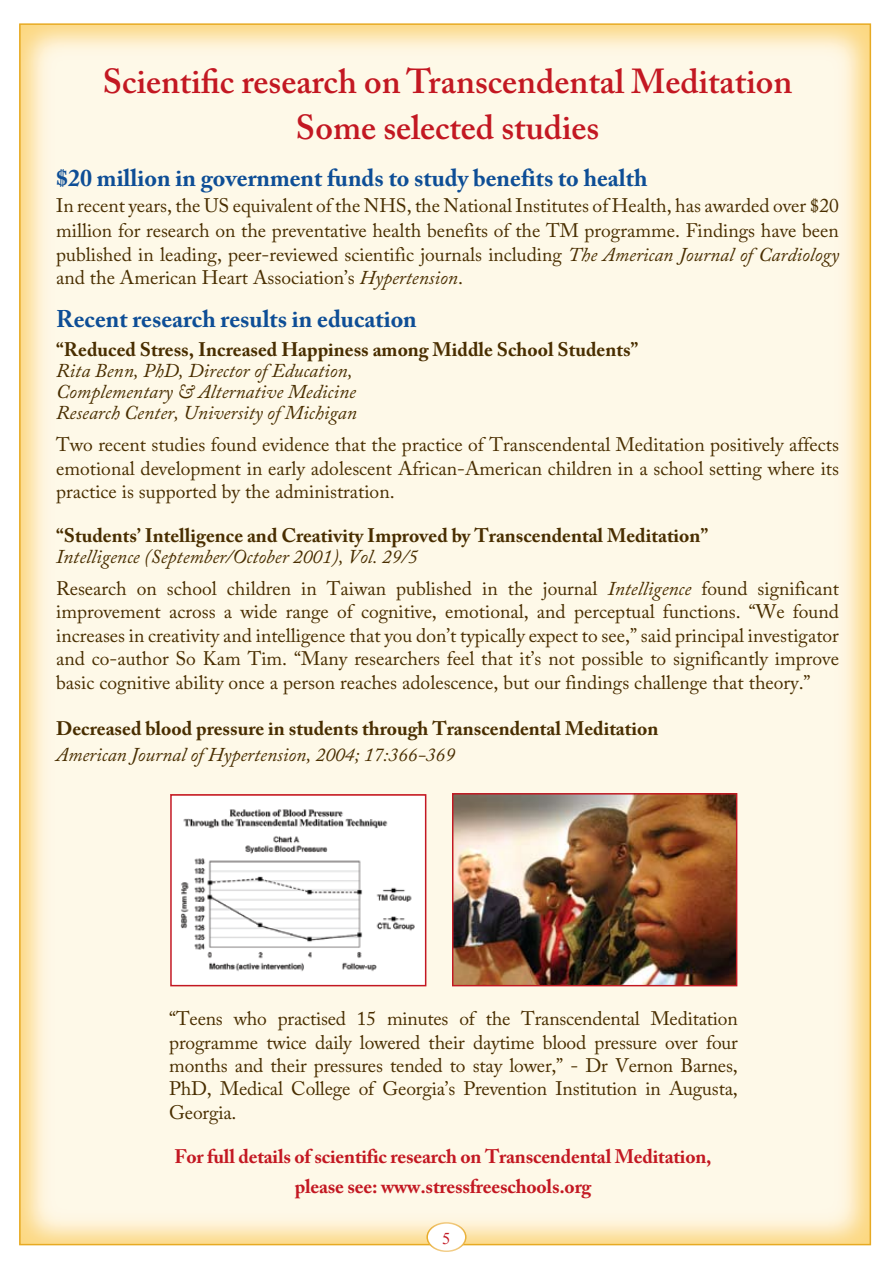
<style>
.page{position:relative;width:893px;height:1263px;background:#fff}
.page>*{position:absolute;margin:0;border:0;box-sizing:border-box;transform-origin:0 0}
.t1{font:600 34.5px/45.6px "Adobe Caslon Pro";color:#c31822;text-align:center}
.t2{font:700 24px "Adobe Caslon Pro";color:#0e4e96}
.t3{font:19.5px/23.4px "Adobe Caslon Pro";color:#492e00}
.t4{font:700 19.5px "Adobe Caslon Pro";color:#492e00}
.t5{font:italic 19.5px/21px "Adobe Caslon Pro";color:#492e00}
.t6{font:700 19.5px/30.8px "Adobe Caslon Pro";letter-spacing:-.01em;color:#c31822;text-align:center}
.t7{font:16.5px "Times New Roman";color:#c31822}
.s1{font-style:italic}
</style>
<div class="page">
<img style="left:22px;top:26px;width:846px;height:1216px">
<img style="left:173px;top:797px;width:250px;height:186px">
<div style="left:170px;top:794px;width:256px;height:192px;border:2px solid #c31822"></div>
<img style="left:454px;top:795px;width:281px;height:189px">
<div style="left:452px;top:793px;width:285px;height:193px;border:1px solid #c31822"></div>
<div style="left:427px;top:1223px;width:39px;height:28px;background:#fff;border-radius:50%"></div>
<div style="left:426px;top:1222px;width:40px;height:30px;border:2px solid #fff;border-radius:50%"></div>
<h1 class="t1" style="left:103px;top:59px;width:691px">Scientific research on Transcendental Meditation<br>Some selected studies</h1>
<p class="t2" style="left:56px;top:164px;width:593px">$20 million in government funds to study benefits to health</p>
<p class="t3" style="left:56px;top:192px;width:784px;line-height:25.5px">In recent years, the US equivalent of the NH S, the National Institutes of Health, has awarded over $20 million for research on the preventative health benefits of the TM programme. Findings have been</p>
<p class="t3" style="left:56px;top:242px;width:784px">published in leading, peer-reviewed scientific journals including <span class="s1">The American Journal of Cardiology </span>and the American Heart Association’s <span class="s1">Hypertension</span>.</p>
<p class="t2" style="left:56px;top:305px;width:362px">Recent research results in education</p>
<p class="t4" style="left:56px;top:338px;width:584px">“Reduced Stress, Increased Happiness among Middle School Students”</p>
<p class="t5" style="left:56px;top:360px;width:302px">Rita Benn, PhD, Director of Education,<br>Complementary &amp; Alternative Medicine<br>Research Center, University of Michigan</p>
<p class="t3" style="left:56px;top:433px;width:784px;text-align:justify">Two recent studies found evidence that the practice of Transcendental Meditation positively affects emotional development in early adolescent African-American children in a school setting where its practice is supported by the administration.</p>
<p class="t4" style="left:56px;top:523px;width:654px">“Students’ Intelligence and Creativity Improved by Transcendental Meditation”</p>
<p class="t3" style="left:56px;top:540px;width:784px;line-height:32.4px"><span class="s1">Intelligence (September/October 2001), Vol. 29/5<br></span>Research on school children in Taiwan published in the journal <span class="s1">Intelligence</span> found significant</p>
<p class="t3" style="left:56px;top:600px;width:784px;text-align:justify">improvement across a wide range of cognitive, emotional, and perceptual functions. “We found increases in creativity and intelligence that you don’t typically expect to see,” said principal investigator and co-author So Kam Tim. “Many researchers feel that it’s not possible to significantly improve basic cognitive ability once a person reaches adolescence, but our findings challenge that theory.”</p>
<p class="t4" style="left:56px;top:717px;width:604px">Decreased blood pressure in students through Transcendental Meditation</p>
<p class="t5" style="left:56px;top:743px;width:400px">American Journal of Hypertension, 2004; 17:366-369</p>
<p class="t3" style="left:169px;top:1007px;width:570px;text-align:justify">“Teens who practised 15 minutes of the Transcendental Meditation programme twice daily lowered their daytime blood pressure over four months and their pressures tended to stay lower,” - Dr Vernon Barnes, PhD, Medical College of Georgia’s Prevention Institution in Augusta, Georgia.</p>
<p class="t6" style="left:174px;top:1140px;width:539px">For full details of scientific research on Transcendental Meditation, please see: www.stressfreeschools.org</p>
<p class="t7" style="left:442px;top:1227px;width:10px">5</p>
</div>
